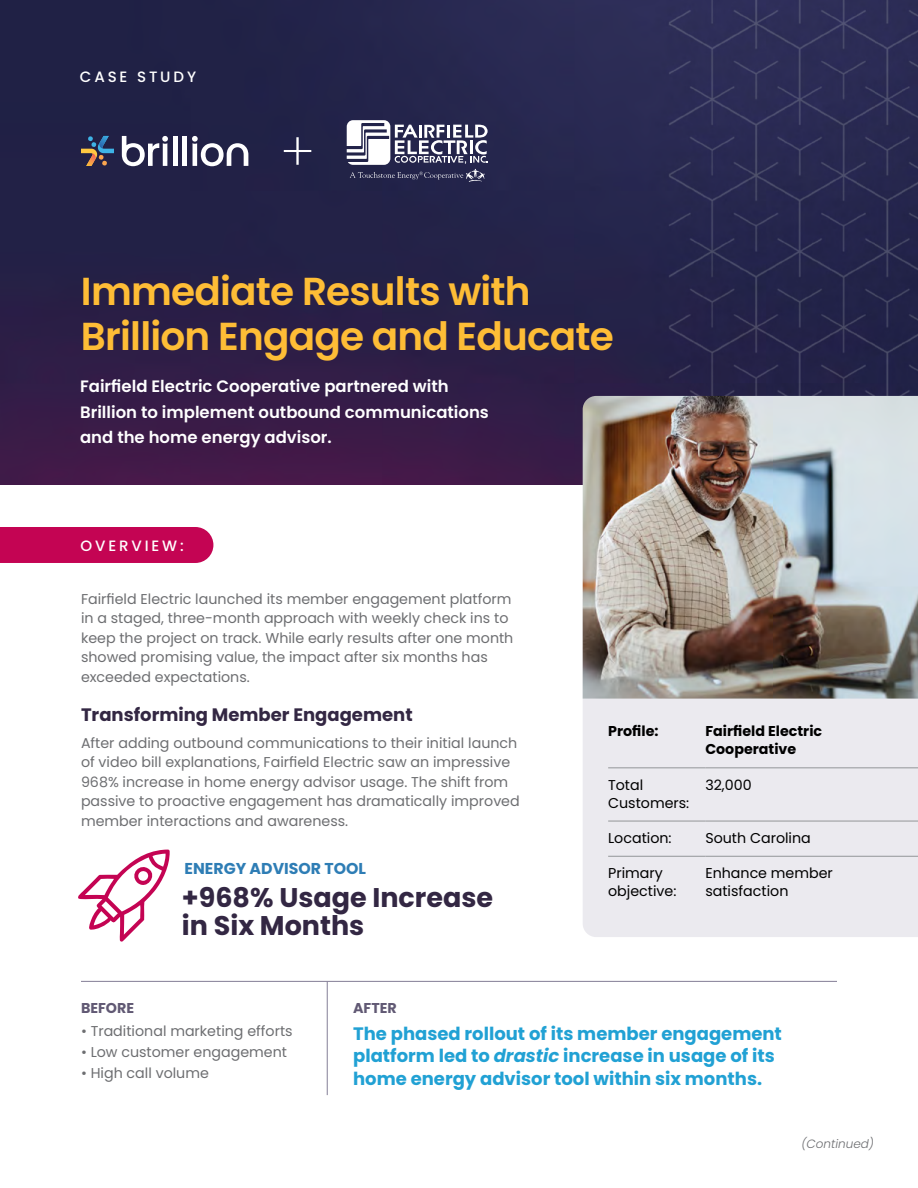
<style>
.page{position:relative;width:918px;height:1188px;background:#fff}
.page>*{position:absolute;margin:0;border:0;box-sizing:border-box;transform-origin:0 0}
.t1{font:600 39px/45px "Poppins";letter-spacing:-.02em;color:#febd36}
.t2{font:700 27px/28.2px "Poppins";color:#332743}
.t3{font:700 18px/22.5px "Poppins";color:#21a1d4}
.t4{font:700 18px "Poppins";color:#332743}
.t5{font:600 16.5px/25.5px "Poppins";color:#fff}
.t6{font:700 15.75px "Poppins";color:#2e7db5}
.t7{font:500 15px "Poppins";letter-spacing:.19em;color:#fff}
.t8{font:14.25px/19.5px "Poppins";color:#6d6e71}
.t9{font:14.25px/18px "Poppins";color:#000}
.t10{font:700 14.25px/18px "Poppins";color:#000}
.t11{font:700 14.25px "Poppins";color:#615974}
.t12{font:italic 300 12px "Poppins";color:#6d6e71}
.s1{font-style:italic}
</style>
<div class="page">
<img style="left:0;top:0;width:918px;height:484px">
<div style="left:0;top:527px;width:213px;height:36px;background:#c40453"></div>
<hr style="left:173px;top:136px;width:4px;height:30px;background:#fff">
<hr style="left:183px;top:136px;width:4px;height:30px;background:#fff">
<svg style="left:122px;top:136px;width:46px;height:30px"></svg>
<svg style="left:192px;top:136px;width:56px;height:30px"></svg>
<svg style="left:81px;top:136px;width:33px;height:30px"></svg>
<svg style="left:284px;top:137px;width:27px;height:28px"></svg>
<svg style="left:347px;top:120px;width:141px;height:62px"></svg>
<div style="left:583px;top:699px;width:335px;height:238px;background:#ebeaef"></div>
<hr style="left:608px;top:821px;width:97px;height:1px;background:#939598">
<hr style="left:705px;top:821px;width:213px;height:1px;background:#939598">
<hr style="left:608px;top:856px;width:97px;height:1px;background:#939598">
<hr style="left:705px;top:856px;width:213px;height:1px;background:#939598">
<hr style="left:608px;top:767px;width:97px;height:1px;background:#939598">
<hr style="left:705px;top:767px;width:213px;height:1px;background:#939598">
<img style="left:583px;top:396px;width:335px;height:303px">
<hr style="left:81px;top:981px;width:756px;height:1px;background:#847e96">
<hr style="left:327px;top:982px;width:1px;height:113px;background:#847e96">
<svg style="left:78px;top:849px;width:92px;height:93px"></svg>
<p class="t7" style="left:80px;top:68px;width:118px">CASE STUDY</p>
<h1 class="t1" style="left:81px;top:269px;width:535px">Immediate Results with<br>Brillion Engage and Educate</h1>
<p class="t5" style="left:80px;top:374px;width:410px">Fairfield Electric Cooperative partnered with<br>Brillion to implement outbound communications and the home energy advisor.</p>
<p class="t7" style="left:81px;top:537px;width:105px">OVERVIEW:</p>
<p class="t8" style="left:81px;top:589px;width:434px">Fairfield Electric launched its member engagement platform in a staged, three-month approach with weekly check ins to keep the project on track. While early results after one month showed promising value, the impact after six months has exceeded expectations.</p>
<p class="t4" style="left:81px;top:705px;width:333px">Transforming Member Engagement</p>
<p class="t8" style="left:81px;top:733px;width:440px">After adding outbound communications to their initial launch of video bill explanations, Fairfield Electric saw an impressive 968% increase in home energy advisor usage. The shift from passive to proactive engagement has dramatically improved member interactions and awareness.</p>
<p class="t6" style="left:185px;top:860px;width:183px">ENERGY ADVISOR TOOL</p>
<h2 class="t2" style="left:182px;top:883px;width:313px">+968% Usage Increase in Six Months</h2>
<p class="t10" style="left:608px;top:722px;width:52px">Profile:</p>
<p class="t10" style="left:705px;top:722px;width:118px">Fairfield Electric<br>Cooperative</p>
<p class="t9" style="left:608px;top:776px;width:83px">Total<br>Customers:</p>
<p class="t9" style="left:705px;top:776px;width:48px">32,000</p>
<p class="t9" style="left:608px;top:829px;width:65px">Location:</p>
<p class="t9" style="left:705px;top:829px;width:107px">South Carolina</p>
<p class="t9" style="left:608px;top:864px;width:70px">Primary objective:</p>
<p class="t9" style="left:705px;top:864px;width:129px">Enhance member satisfaction</p>
<p class="t11" style="left:81px;top:999px;width:55px">BEFORE</p>
<p class="t11" style="left:353px;top:999px;width:45px">AFTER</p>
<p class="t3" style="left:353px;top:1022px;width:430px">The phased rollout of its member engagement platform led to <span class="s1">drastic</span> increase in usage of its home energy advisor tool within six months.</p>
<p class="t8" style="left:81px;top:1021px;width:213px">• Traditional marketing efforts</p>
<p class="t8" style="left:81px;top:1042px;width:208px">• Low customer engagement</p>
<p class="t8" style="left:81px;top:1063px;width:129px">• High call volume</p>
<p class="t12" style="left:802px;top:1137px;width:74px">(Continued)</p>
</div>
